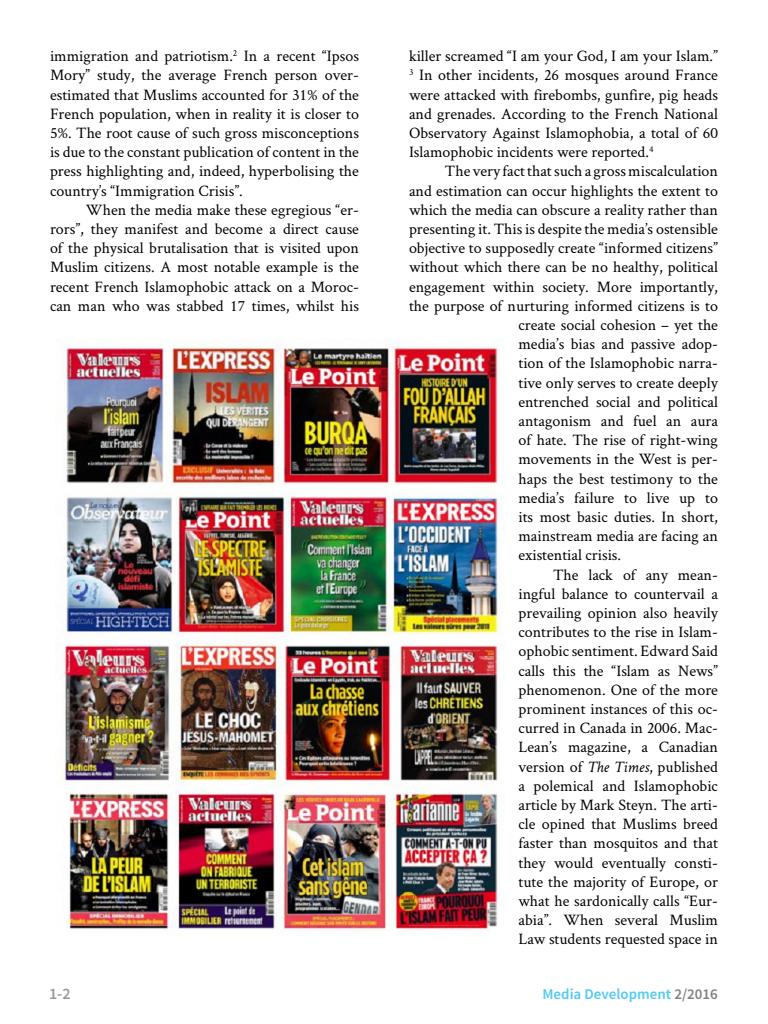
<style>
.page{position:relative;width:768px;height:1024px;background:#fff}
.page>*{position:absolute;margin:0;border:0;box-sizing:border-box;transform-origin:0 0}
.t1{font:16px/19.2px "Crimson Text";color:#000;text-align:justify}
.t2{font:600 16px "Source Sans Pro";color:#999}
.t3{font:600 15px "Source Sans Pro";color:#51caf5}
.s1{font-style:italic}
.s2{color:#808080}
</style>
<div class="page">
<img style="left:56px;top:344px;width:449px;height:591px">
<p class="t1" style="left:50px;top:46px;width:311px">immigration and patriotism.<sup>2</sup> In a recent “Ipsos Mory” study, the average French person over&shy;estimated that Muslims accounted for 31% of the French population, when in reality it is closer to 5%. The root cause of such gross misconceptions is due to the constant publication of content in the press highlighting and, indeed, hyperbolising the country’s “Immigration Crisis”.</p>
<p class="t1" style="left:50px;top:200px;width:311px;text-indent:36px">When the media make these egregious “er&shy;rors”, they manifest and become a direct cause of the physical brutalisation that is visited upon Muslim citizens. A most notable example is the recent French Islamophobic attack on a Moroc&shy;can man who was stabbed 17 times, whilst his</p>
<p class="t1" style="left:409px;top:46px;width:311px">killer screamed “I am your God, I am your Islam.” <sup>3</sup> In other incidents, 26 mosques around France were attacked with firebombs, gunfire, pig heads and grenades. According to the French National Observatory Against Islamophobia, a total of 60<br>Islamophobic incidents were reported.<sup>4</sup></p>
<p class="t1" style="left:445px;top:161px;width:275px">The very fact that such a gross miscalculation</p>
<p class="t1" style="left:409px;top:180px;width:311px">and estimation can occur highlights the extent to</p>
<p class="t1" style="left:409px;top:200px;width:311px">which the media can obscure a reality rather than</p>
<p class="t1" style="left:409px;top:219px;width:311px">presenting it. This is despite the media’s ostensible</p>
<p class="t1" style="left:409px;top:238px;width:311px">objective to supposedly create “informed citizens”</p>
<p class="t1" style="left:409px;top:257px;width:311px">without which there can be no healthy, political</p>
<p class="t1" style="left:409px;top:276px;width:310px">engagement within society. More importantly,</p>
<p class="t1" style="left:409px;top:296px;width:311px">the purpose of nurturing informed citizens is to</p>
<p class="t1" style="left:518px;top:315px;width:201px">create social cohesion – yet the</p>
<p class="t1" style="left:518px;top:334px;width:201px">media’s bias and passive adop-</p>
<p class="t1" style="left:518px;top:353px;width:201px">tion of the Islamophobic narra-</p>
<p class="t1" style="left:518px;top:372px;width:201px">tive only serves to create deeply</p>
<p class="t1" style="left:518px;top:392px;width:201px">entrenched social and political</p>
<p class="t1" style="left:518px;top:411px;width:201px">antagonism and fuel an aura</p>
<p class="t1" style="left:518px;top:430px;width:201px">of hate. The rise of right-wing</p>
<p class="t1" style="left:518px;top:449px;width:201px">movements in the West is per-</p>
<p class="t1" style="left:518px;top:468px;width:201px">haps the best testimony to the</p>
<p class="t1" style="left:518px;top:488px;width:201px">media’s failure to live up to</p>
<p class="t1" style="left:518px;top:507px;width:201px">its most basic duties. In short,</p>
<p class="t1" style="left:518px;top:526px;width:201px">mainstream media are facing an</p>
<p class="t1" style="left:518px;top:545px;width:104px">existential crisis.</p>
<p class="t1" style="left:518px;top:564px;width:201px;text-indent:35px">The lack of any mean&shy;ingful balance to countervail a prevailing opinion also heavily contributes to the rise in Islam&shy;ophobic sentiment. Edward Said calls this the “Islam as News” phenomenon. One of the more prominent instances of this oc&shy;curred in Canada in 2006. Mac-Lean’s magazine, a Canadian version of <span class="s1">The Times</span>, published a polemical and Islamophobic article by Mark Steyn. The arti&shy;cle opined that Muslims breed faster than mosquitos and that they would eventually consti&shy;tute the majority of Europe, or what he sardonically calls “Eur&shy;abia”. When several Muslim Law students requested space in</p>
<p class="t2" style="left:49px;top:984px;width:23px">1-2</p>
<p class="t3" style="left:543px;top:985px;width:177px">Media Development <span class="s2">2/2016</span></p>
</div>
